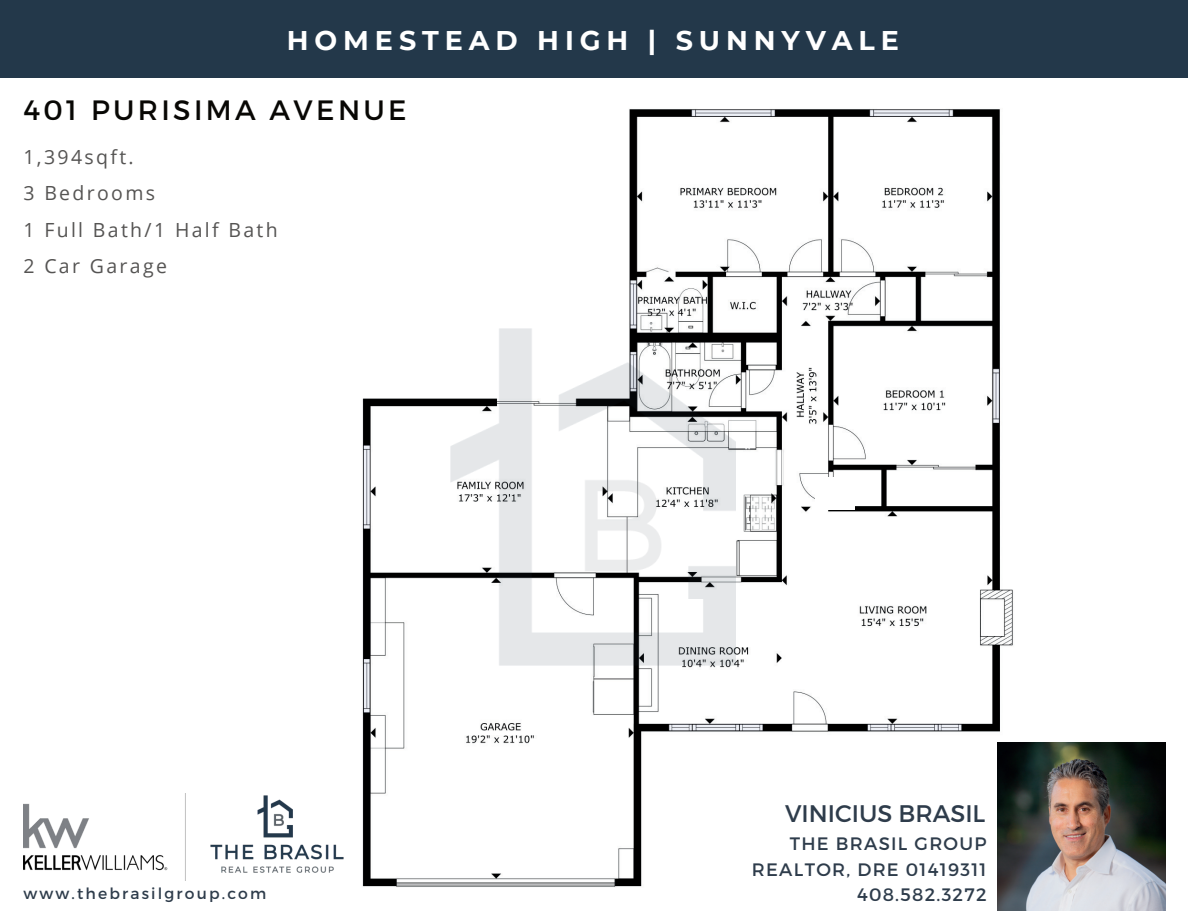
<style>
.page{position:relative;width:1188px;height:918px;background:#fff}
.page>*{position:absolute;margin:0;border:0;box-sizing:border-box;transform-origin:0 0}
.t1{font:28.05px "Montserrat";letter-spacing:.12em;color:#080704}
.t2{font:700 27px "Montserrat";letter-spacing:.22em;color:#fff}
.t3{font:24px "Montserrat";color:#2e3c4b}
.t4{font:19.5px/36.5px "Open Sans";letter-spacing:.12em;color:#555453}
.t5{font:18px/25.2px "Montserrat";letter-spacing:.07em;color:#2e3c4b;text-align:right}
.t6{font:15.6px "Montserrat";letter-spacing:.14em;color:#2e3c4b}
</style>
<div class="page">
<img style="left:362px;top:109px;width:651px;height:778px">
<img style="left:23px;top:794px;width:321px;height:86px">
<img style="left:997px;top:742px;width:168px;height:168px">
<div style="left:0;top:0;width:1188px;height:78px;background:#23384a"></div>
<img style="left:450px;top:329px;width:285px;height:336px">
<div style="left:413px;top:480px;width:37px;height:8px;background:#fff"></div>
<div style="left:815px;top:477px;width:39px;height:33px;background:#fff"></div>
<h2 class="t2" style="left:287px;top:21px;width:614px">HOMESTEAD HIGH | SUNNYVALE</h2>
<h1 class="t1" style="left:23px;top:93px;width:385px">401 PURISIMA AVENUE</h1>
<p class="t4" style="left:23px;top:138px;width:256px">1,394sqft.<br>3 Bedrooms<br>1 Full Bath/1 Half Bath<br>2 Car Garage</p>
<p class="t3" style="left:785px;top:798px;width:202px">VINICIUS BRASIL</p>
<p class="t5" style="left:752px;top:831px;width:236px">THE BRASIL GROUP<br>REALTOR, DRE 01419311</p>
<p class="t6" style="left:23px;top:884px;width:244px">www.thebrasilgroup.com</p>
<p class="t5" style="left:857px;top:882px;width:131px">408.582.3272</p>
</div>
